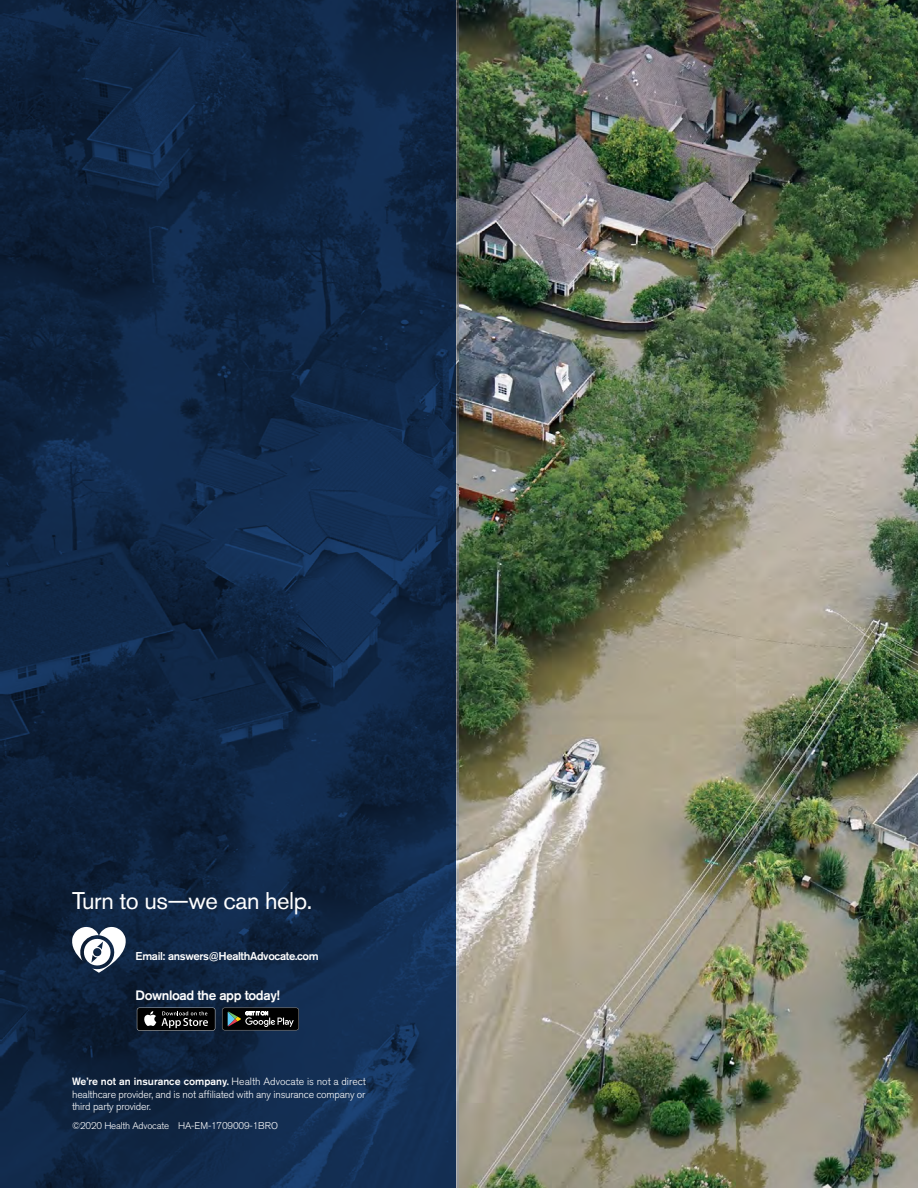
<style>
.page{position:relative;width:918px;height:1188px;background:#fff}
.page>*{position:absolute;margin:0;border:0;box-sizing:border-box;transform-origin:0 0}
.t1{font:24px "Akzidenz Grotesk BE";letter-spacing:-.02em;color:#fff}
.t2{font:500 13.5px "Akzidenz Grotesk BE";letter-spacing:-.03em;color:#fff}
.t3{font:500 11.25px "Akzidenz Grotesk BE";letter-spacing:-.03em;color:#fff}
.t4{font:300 10.5px/12.6px "Akzidenz Grotesk BE";letter-spacing:-.02em;color:#fff;text-align:justify}
.t5{font:300 9.75px "Akzidenz Grotesk BE";letter-spacing:-.02em;color:#fff}
.s1{font-weight:500}
</style>
<div class="page">
<img style="left:456px;top:0;width:462px;height:1188px">
<svg style="left:0;top:0;width:456px;height:1188px;background:#102645"></svg>
<svg style="left:71px;top:927px;width:57px;height:46px"></svg>
<div style="left:137px;top:1008px;width:78px;height:23px;background:#696d72;border-radius:3px"></div>
<div style="left:137px;top:1008px;width:78px;height:22px;background:#000;border-radius:2px"></div>
<svg style="left:144px;top:1011px;width:64px;height:17px"></svg>
<svg style="left:222px;top:1008px;width:77px;height:22px;background:#2b2d2c"></svg>
<h1 class="t1" style="left:72px;top:886px;width:241px">Turn to us—we can help.</h1>
<p class="t3" style="left:136px;top:949px;width:185px">Email: answers@HealthAdvocate.com</p>
<p class="t2" style="left:136px;top:987px;width:146px">Download the app today!</p>
<p class="t4" style="left:72px;top:1075px;width:295px"><span class="s1">We’re not an insurance company.</span> Health Advocate is not a direct healthcare provider, and is not affiliated with any insurance company or third party provider.</p>
<p class="t5" style="left:72px;top:1121px;width:207px">©2020 Health Advocate HA-EM-1709009-1BRO</p>
</div>
